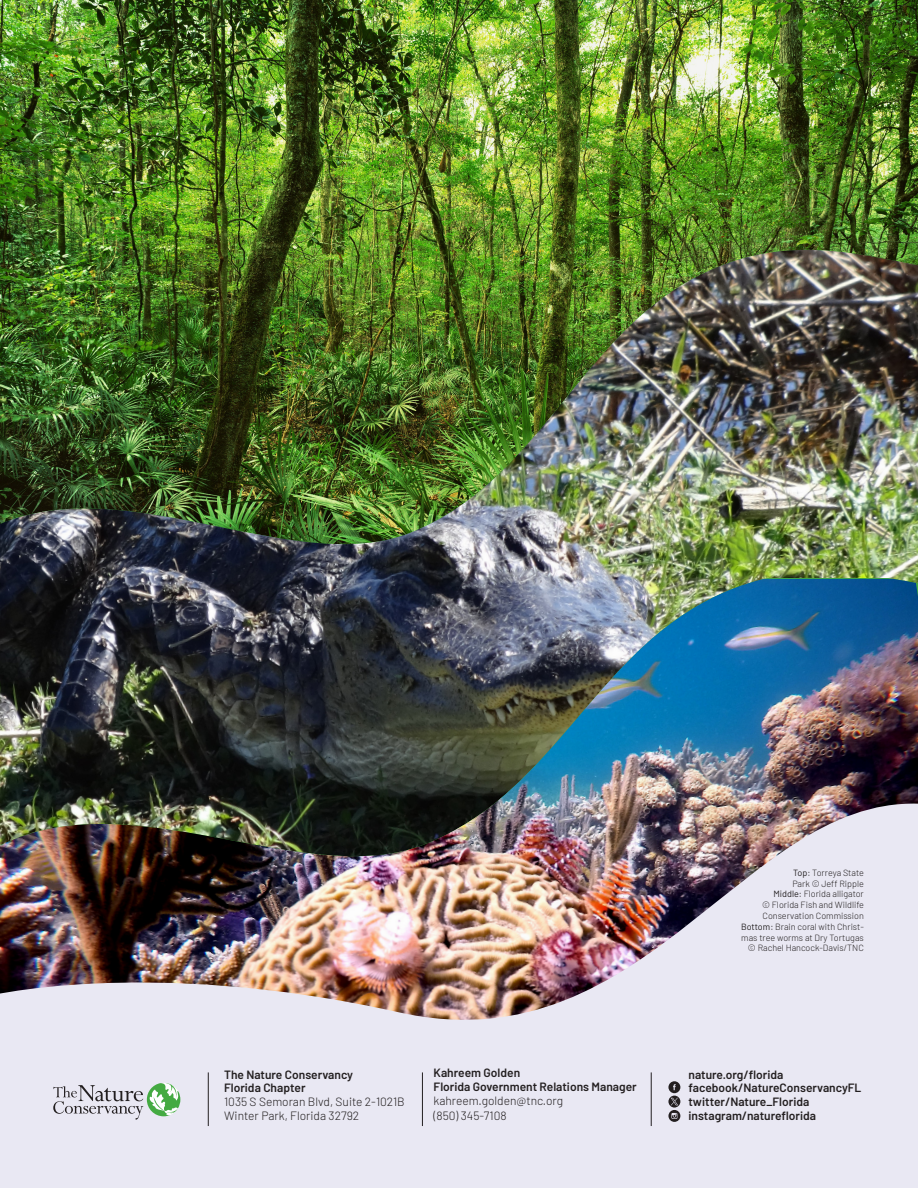
<style>
.page{position:relative;width:918px;height:1188px;background:#fff}
.page>*{position:absolute;margin:0;border:0;box-sizing:border-box;transform-origin:0 0}
.t1{font:600 12px "Barlow";color:#231f20}
.t2{font:300 12px "Barlow";color:#231f20}
.Photo_Caption{font:300 9px/10.8px "Barlow";color:#231f20}
.s1{font-weight:400}
</style>
<div class="page">
<img style="left:0;top:0;width:918px;height:189px">
<img style="left:0;top:189px;width:918px;height:61px">
<img style="left:0;top:250px;width:918px;height:329px">
<img style="left:0;top:579px;width:918px;height:202px">
<img style="left:0;top:781px;width:918px;height:407px">
<hr style="left:208px;top:1072px;width:1px;height:54px;background:#231f20">
<hr style="left:422px;top:1072px;width:1px;height:54px;background:#231f20">
<hr style="left:651px;top:1072px;width:1px;height:54px;background:#231f20">
<svg style="left:668px;top:1081px;width:12px;height:41px"></svg>
<svg style="left:53px;top:1083px;width:127px;height:37px;background:#c0cbc6"></svg>
<p class="t1" style="left:224px;top:1066px;width:131px">The Nature Conservancy</p>
<p class="t1" style="left:224px;top:1079px;width:83px">Florida Chapter</p>
<p class="t2" style="left:224px;top:1093px;width:182px">1035 S Semoran Blvd, Suite 2-1021B</p>
<p class="t2" style="left:224px;top:1107px;width:137px">Winter Park, Florida 32792</p>
<p class="t1" style="left:434px;top:1064px;width:88px">Kahreem Golden</p>
<p class="t1" style="left:434px;top:1078px;width:205px">Florida Government Relations Manager</p>
<p class="t2" style="left:434px;top:1092px;width:131px">kahreem.golden@tnc.org</p>
<p class="t2" style="left:434px;top:1107px;width:75px">(850) 345-7108</p>
<p class="Photo_Caption" style="left:792px;top:867px;width:73px"><span class="s1">Top:</span> Torreya State<br>Park © Jeff Ripple</p>
<p class="Photo_Caption" style="left:762px;top:888px;width:103px;text-align:justify;text-indent:11px"><span class="s1">Middle:</span> Florida alligator © Florida Fish and Wildlife Conservation Commission</p>
<p class="Photo_Caption" style="left:741px;top:921px;width:124px;text-align:right"><span class="s1">Bottom:</span> Brain coral with Christ&shy;mas tree worms at Dry Tortugas © Rachel Hancock-Davis/TNC</p>
<p class="t1" style="left:688px;top:1066px;width:96px">nature.org/florida</p>
<p class="t1" style="left:688px;top:1079px;width:175px">facebook/NatureConservancyFL</p>
<p class="t1" style="left:688px;top:1093px;width:122px">twitter/Nature_Florida</p>
<p class="t1" style="left:688px;top:1106px;width:129px">instagram/natureflorida</p>
</div>
